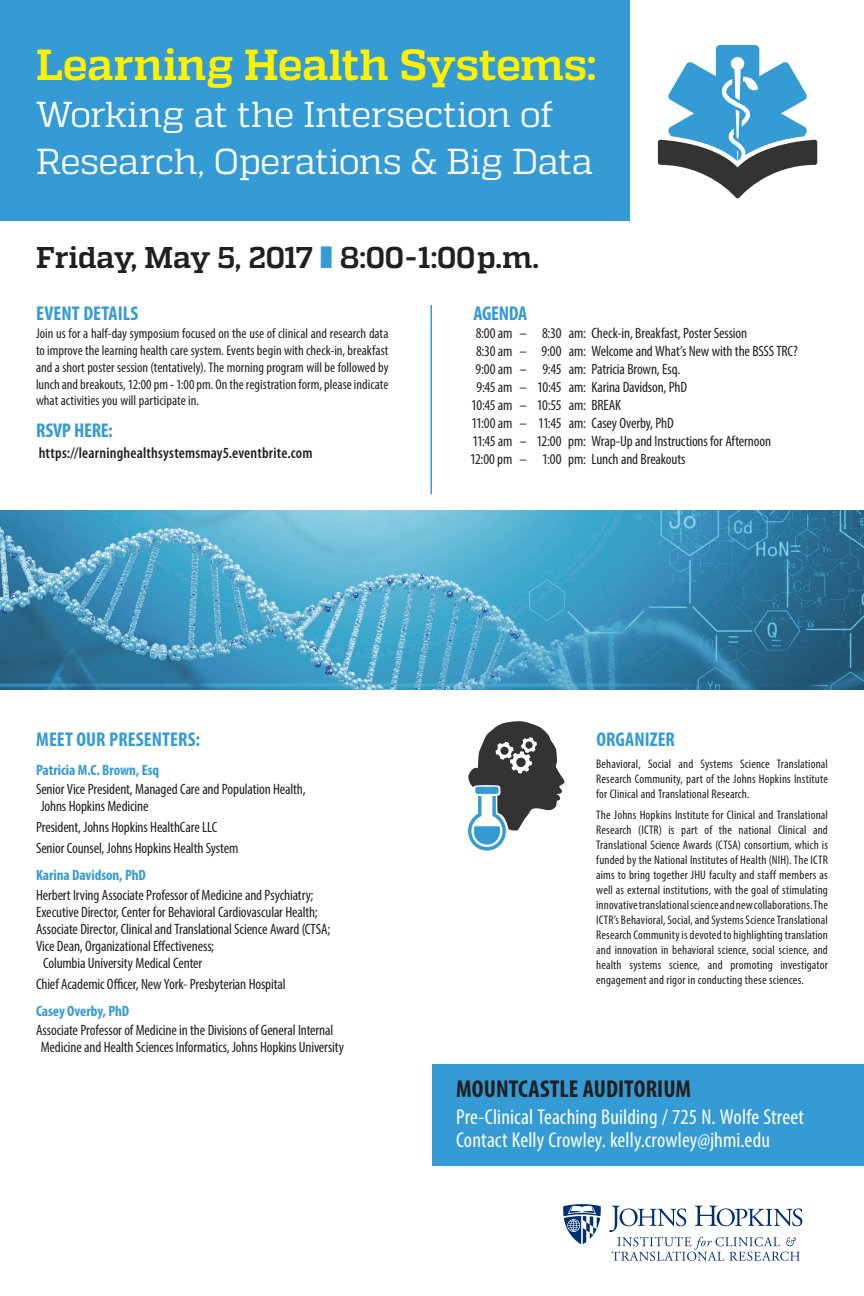
<style>
.page{position:relative;width:864px;height:1296px;background:#fff}
.page>*{position:absolute;margin:0;border:0;box-sizing:border-box;transform-origin:0 0}
.t1{font:700 43.5px "Quadon";letter-spacing:-.01em;color:#fff101}
.t2{font:36px/47px "Quadon";letter-spacing:-.02em;color:#fff}
.t3{font:700 30px "Quadon";letter-spacing:-.01em;color:#231f20}
.HEAD{font:700 condensed 24.5px "Myriad Pro";color:#231f20}
.t4{font:condensed 21.5px/23.5px "Myriad Pro";letter-spacing:.005em;color:#fff}
.HEAD-2{font:700 condensed 20px "Myriad Pro";color:#349bd5}
.t5{font:600 condensed 15.5px "Myriad Pro";letter-spacing:.015em;color:#231f20}
.presenter_text{font:condensed 15px/17px "Myriad Pro";letter-spacing:-.01em;color:#231f20}
.presenter_text-2{font:700 condensed 15px "Myriad Pro";letter-spacing:-.005em;color:#349bd5}
.t6{font:condensed 14px/16.8px "Myriad Pro";color:#231f20;text-align:justify}
.t7{font:condensed 12.5px/15px "Myriad Pro";letter-spacing:.01em;color:#231f20;text-align:justify}
</style>
<div class="page">
<div style="left:432px;top:1064px;width:432px;height:101px;background:#349bd5"></div>
<div style="left:0;top:0;width:630px;height:220px;background:#349bd5"></div>
<svg style="left:658px;top:45px;width:159px;height:154px"></svg>
<hr style="left:430px;top:305px;width:2px;height:189px;background:#349bd5">
<img style="left:0;top:510px;width:864px;height:180px">
<svg style="left:563px;top:1204px;width:38px;height:40px"></svg>
<svg style="left:609px;top:1206px;width:193px;height:55px"></svg>
<svg style="left:468px;top:721px;width:97px;height:130px"></svg>
<p class="t1" style="left:36px;top:39px;width:562px">Learning Health Systems:</p>
<p class="t2" style="left:36px;top:91px;width:559px">Working at the Intersection of<br>Research, Operations &amp; Big Data</p>
<p class="t3" style="left:36px;top:240px;width:505px">Friday, May 5, 2017 8:00-1:00p.m.</p>
<p class="HEAD-2" style="left:36px;top:301px;width:104px">EVENT DETAILS</p>
<p class="t6" style="left:36px;top:325px;width:354px">Join us for a half-day symposium focused on the use of clinical and research data to improve the learning health care system. Events begin with check-in, breakfast and a short poster session (tentatively). The morning program will be followed by lunch and breakouts, 12:00 pm - 1:00 pm. On the registration form, please indicate what activities you will participate in.</p>
<p class="HEAD-2" style="left:36px;top:418px;width:78px">RSVP HERE:</p>
<p class="t5" style="left:39px;top:443px;width:275px">https://learninghealthsystemsmay5.eventbrite.com</p>
<p class="HEAD-2" style="left:474px;top:301px;width:55px">AGENDA</p>
<p class="presenter_text" style="left:476px;top:324px;width:273px">8:00 am – 8:30 am: Check-in, Breakfast, Poster Session</p>
<p class="presenter_text" style="left:476px;top:342px;width:323px">8:30 am – 9:00 am: Welcome and What’s New with the BSSS TRC?</p>
<p class="presenter_text" style="left:476px;top:360px;width:206px">9:00 am – 9:45 am: Patricia Brown, Esq.</p>
<p class="presenter_text" style="left:476px;top:378px;width:212px">9:45 am – 10:45 am: Karina Davidson, PhD</p>
<p class="presenter_text" style="left:471px;top:396px;width:151px">10:45 am – 10:55 am: BREAK</p>
<p class="presenter_text" style="left:472px;top:414px;width:204px">11:00 am – 11:45 am: Casey Overby, PhD</p>
<p class="presenter_text" style="left:472px;top:432px;width:300px">11:45 am – 12:00 pm: Wrap-Up and Instructions for Afternoon</p>
<p class="presenter_text" style="left:470px;top:450px;width:217px">12:00 pm – 1:00 pm: Lunch and Breakouts</p>
<p class="HEAD-2" style="left:36px;top:726px;width:165px">MEET OUR PRESENTERS:</p>
<p class="presenter_text-2" style="left:36px;top:760px;width:125px">Patricia M.C. Brown, Esq</p>
<p class="presenter_text" style="left:41px;top:781px;width:266px;text-indent:-5px">Senior Vice President, Managed Care and Population Health,<br>Johns Hopkins Medicine</p>
<p class="presenter_text" style="left:36px;top:819px;width:183px">President, Johns Hopkins HealthCare LLC</p>
<p class="presenter_text" style="left:36px;top:840px;width:204px">Senior Counsel, Johns Hopkins Health System</p>
<p class="presenter_text-2" style="left:36px;top:866px;width:111px">Karina Davidson, PhD</p>
<p class="presenter_text" style="left:36px;top:886px;width:279px">Herbert Irving Associate Professor of Medicine and Psychiatry;</p>
<p class="presenter_text" style="left:36px;top:903px;width:283px">Executive Director, Center for Behavioral Cardiovascular Health;</p>
<p class="presenter_text" style="left:36px;top:920px;width:296px">Associate Director, Clinical and Translational Science Award (CTSA;</p>
<p class="presenter_text" style="left:36px;top:937px;width:180px">Vice Dean, Organizational Effectiveness;</p>
<p class="presenter_text" style="left:43px;top:954px;width:161px">Columbia University Medical Center</p>
<p class="presenter_text" style="left:36px;top:975px;width:251px">Chief Academic Officer, New York- Presbyterian Hospital</p>
<p class="presenter_text-2" style="left:36px;top:1001px;width:95px">Casey Overby, PhD</p>
<p class="presenter_text" style="left:41px;top:1022px;width:305px;text-indent:-5px">Associate Professor of Medicine in the Divisions of General Internal<br>Medicine and Health Sciences Informatics, Johns Hopkins University</p>
<p class="HEAD-2" style="left:596px;top:726px;width:80px">ORGANIZER</p>
<p class="t7" style="left:596px;top:756px;width:233px">Behavioral, Social and Systems Science Translational Research Community, part of the Johns Hopkins Institute for Clinical and Translational Research.</p>
<p class="t7" style="left:596px;top:807px;width:233px">The Johns Hopkins Institute for Clinical and Translational Research (ICTR) is part of the national Clinical and Translational Science Awards (CTSA) consortium, which is funded by the National Institutes of Health (NIH). The ICTR aims to bring together JHU faculty and staff members as well as external institutions, with the goal of stimulating innovative translational science and new collaborations. The ICTR’s Behavioral, Social, and Systems Science Translational Research Community is devoted to highlighting translation and innovation in behavioral science, social science, and health systems science, and promoting investigator engagement and rigor in conducting these sciences.</p>
<p class="HEAD" style="left:456px;top:1074px;width:236px">MOUNTCASTLE AUDITORIUM</p>
<p class="t4" style="left:456px;top:1105px;width:350px">Pre-Clinical Teaching Building / 725 N. Wolfe Street<br>Contact Kelly Crowley. kelly.crowley@jhmi.edu</p>
</div>
